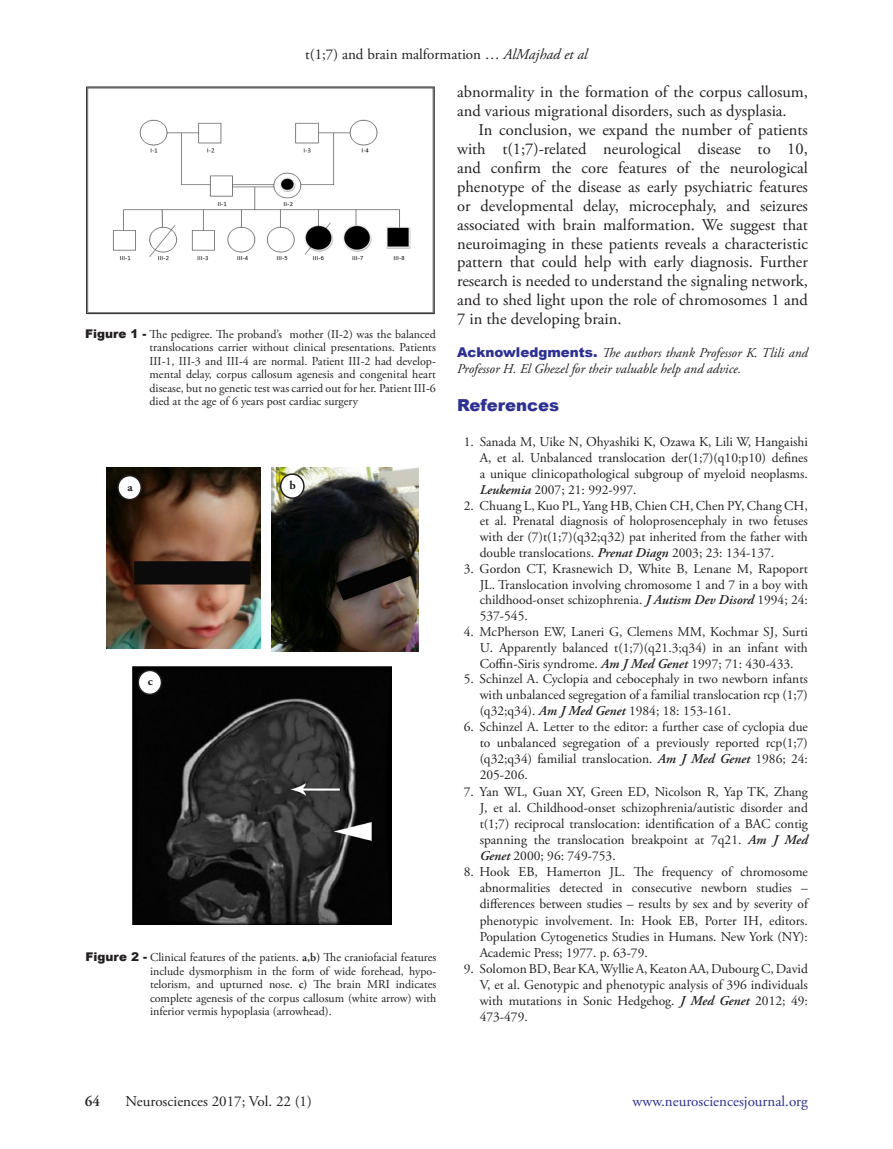
<style>
.page{position:relative;width:893px;height:1149px;background:#fff}
.page>*{position:absolute;margin:0;border:0;box-sizing:border-box;transform-origin:0 0}
.t1{font:16.5px/18.9px "Adobe Garamond Pro";color:#231f20}
.t2{font:900 16.5px "Arial";color:#2e3092}
.t3{font:15px "Adobe Garamond Pro";color:#231f20}
.t4{font:15px "Adobe Garamond Pro";color:#2e3092}
.t5{font:600 15px "Adobe Garamond Pro";color:#231f20}
.t6{font:13.5px/16px "Adobe Garamond Pro";color:#231f20;text-align:justify}
.t7{font:italic 13.5px/16px "Adobe Garamond Pro";color:#231f20}
.t8{font:12px/13.5px "Adobe Garamond Pro";color:#231f20;text-align:justify}
.t9{font:700 12px "Adobe Garamond Pro";color:#231f20}
.s1{font-style:italic}
.s2{font-family:"Arial";font-weight:900}
.s3{font-weight:600}
.s4{font-family:"Arial";font-weight:900;font-style:normal;color:#2e3092}
.s5{font-weight:600;font-style:italic}
</style>
<div class="page">
<img style="left:86px;top:86px;width:349px;height:228px">
<img style="left:106px;top:468px;width:154px;height:180px">
<img style="left:133px;top:666px;width:258px;height:258px">
<img style="left:272px;top:468px;width:147px;height:183px">
<div style="left:118px;top:475px;width:23px;height:24px;background:#fff;border-radius:50%"></div>
<div style="left:117px;top:475px;width:25px;height:25px;border:2px solid #231f20;border-radius:50%"></div>
<div style="left:281px;top:474px;width:23px;height:24px;background:#fff;border-radius:50%"></div>
<div style="left:280px;top:473px;width:25px;height:25px;border:2px solid #231f20;border-radius:50%"></div>
<div style="left:138px;top:670px;width:23px;height:24px;background:#fff;border-radius:50%"></div>
<div style="left:137px;top:669px;width:25px;height:26px;border:2px solid #231f20;border-radius:50%"></div>
<p class="t3" style="left:305px;top:45px;width:284px">t(1;7) and brain malformation … <span class="s1">AlMajhad et al</span></p>
<p class="t8" style="left:150px;top:327px;width:288px;text-indent:-64px"><span class="s2">Figure 1 -</span> The pedigree. The proband’s mother (II-2) was the balanced translocations carrier without clinical presentations. Patients III-1, III-3 and III-4 are normal. Patient III-2 had develop&shy;mental delay, corpus callosum agenesis and congenital heart disease, but no genetic test was carried out for her. Patient III-6 died at the age of 6 years post cardiac surgery</p>
<p class="t9" style="left:127px;top:479px;width:7px">a</p>
<p class="t9" style="left:290px;top:478px;width:8px">b</p>
<p class="t9" style="left:148px;top:674px;width:6px">c</p>
<p class="t8" style="left:150px;top:950px;width:288px;text-indent:-64px"><span class="s2">Figure 2 -</span> Clinical features of the patients. <span class="s3">a,b)</span> The craniofacial features include dysmorphism in the form of wide forehead, hypo&shy;telorism, and upturned nose. <span class="s3">c)</span> The brain MRI indicates complete agenesis of the corpus callosum (white arrow) with inferior vermis hypoplasia (arrowhead).</p>
<p class="t1" style="left:457px;top:83px;width:352px">abnormality in the formation of the corpus callosum, and various migrational disorders, such as dysplasia.</p>
<p class="t1" style="left:457px;top:121px;width:352px;text-align:justify;text-indent:21px">In conclusion, we expand the number of patients with t(1;7)-related neurological disease to 10, and confirm the core features of the neurological phenotype of the disease as early psychiatric features or developmental delay, microcephaly, and seizures associated with brain malformation. We suggest that neuroimaging in these patients reveals a characteristic pattern that could help with early diagnosis. Further research is needed to understand the signaling network, and to shed light upon the role of chromosomes 1 and 7 in the developing brain.</p>
<p class="t7" style="left:457px;top:345px;width:352px"><span class="s4">Acknowledgments.</span> The authors thank Professor K. Tlili and<br>Professor H. El Ghezel for their valuable help and advice.</p>
<p class="t2" style="left:457px;top:393px;width:104px">References</p>
<p class="t6" style="left:480px;top:434px;width:330px;text-indent:-16px">1. Sanada M, Uike N, Ohyashiki K, Ozawa K, Lili W, Hangaishi A, et al. Unbalanced translocation der(1;7)(q10;p10) defines a unique clinicopathological subgroup of myeloid neoplasms.<br><span class="s5">Leukemia</span> 2007; 21: 992-997.</p>
<p class="t6" style="left:480px;top:497px;width:330px;text-indent:-16px">2. Chuang L, Kuo PL, Yang HB, Chien CH, Chen PY, Chang CH, et al. Prenatal diagnosis of holoprosencephaly in two fetuses with der (7)t(1;7)(q32;q32) pat inherited from the father with double translocations. <span class="s5">Prenat Diagn</span> 2003; 23: 134-137.</p>
<p class="t6" style="left:480px;top:561px;width:330px;text-indent:-16px">3. Gordon CT, Krasnewich D, White B, Lenane M, Rapoport JL. Translocation involving chromosome 1 and 7 in a boy with childhood-onset schizophrenia. <span class="s5">J Autism Dev Disord</span> 1994; 24:<br>537-545.</p>
<p class="t6" style="left:480px;top:624px;width:330px;text-indent:-16px">4. McPherson EW, Laneri G, Clemens MM, Kochmar SJ, Surti U. Apparently balanced t(1;7)(q21.3;q34) in an infant with Coffin-Siris syndrome. <span class="s5">Am J Med Genet</span> 1997; 71: 430-433.</p>
<p class="t6" style="left:480px;top:671px;width:330px;text-indent:-16px">5. Schinzel A. Cyclopia and cebocephaly in two newborn infants with unbalanced segregation of a familial translocation rcp (1;7) (q32;q34). <span class="s5">Am J Med Genet</span> 1984; 18: 153-161.</p>
<p class="t6" style="left:480px;top:719px;width:330px;text-indent:-16px">6. Schinzel A. Letter to the editor: a further case of cyclopia due to unbalanced segregation of a previously reported rcp(1;7) (q32;q34) familial translocation. <span class="s5">Am J Med Genet</span> 1986; 24:<br>205-206.</p>
<p class="t6" style="left:480px;top:783px;width:330px;text-indent:-16px">7. Yan WL, Guan XY, Green ED, Nicolson R, Yap TK, Zhang J, et al. Childhood-onset schizophrenia/autistic disorder and t(1;7) reciprocal translocation: identification of a BAC contig spanning the translocation breakpoint at 7q21. <span class="s5">Am J Med Genet</span> 2000; 96: 749-753.</p>
<p class="t6" style="left:480px;top:864px;width:330px;text-indent:-16px">8. Hook EB, Hamerton JL. The frequency of chromosome abnormalities detected in consecutive newborn studies – differences between studies – results by sex and by severity of phenotypic involvement. In: Hook EB, Porter IH, editors.<br>Population Cytogenetics Studies in Humans. New York (NY):<br>Academic Press; 1977. p. 63-79.</p>
<p class="t6" style="left:480px;top:960px;width:330px;text-indent:-16px">9. Solomon BD, Bear KA, Wyllie A, Keaton AA, Dubourg C, David V, et al. Genotypic and phenotypic analysis of 396 individuals with mutations in Sonic Hedgehog. <span class="s5">J Med Genet</span> 2012; 49:<br>473-479.</p>
<p class="t5" style="left:85px;top:1092px;width:17px">64</p>
<p class="t3" style="left:126px;top:1091px;width:186px">Neurosciences 2017; Vol. 22 (1)</p>
<p class="t4" style="left:633px;top:1091px;width:177px">www.neurosciencesjournal.org</p>
</div>
